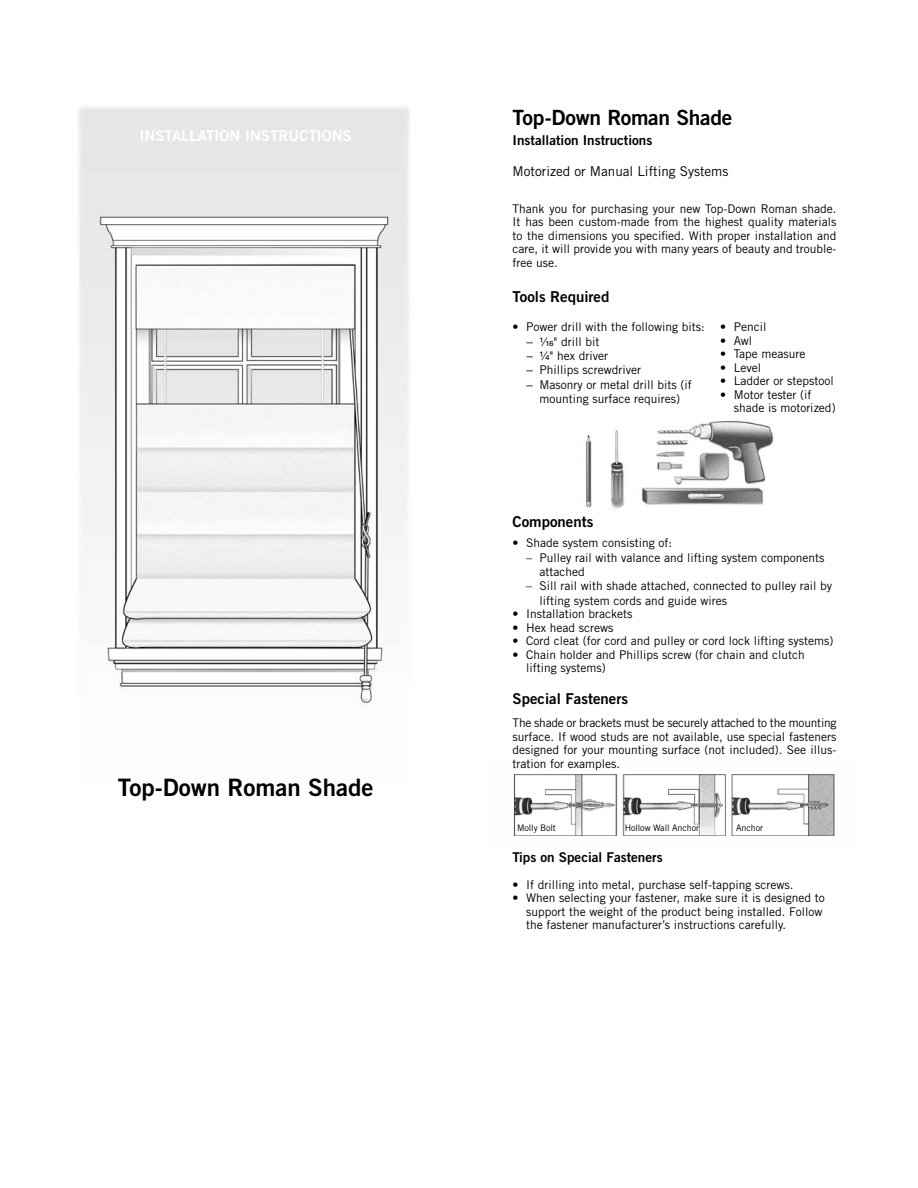
<style>
.page{position:relative;width:918px;height:1188px;background:#fff}
.page>*{position:absolute;margin:0;border:0;box-sizing:border-box;transform-origin:0 0}
.t1{font:24px "Trade Gothic Bold Two";color:#000}
.t2{font:21px "Trade Gothic Bold Two";letter-spacing:-.015em;color:#000}
.t3{font:15px "Trade Gothic Bold Two";color:#000}
.t4{font:15px "Trade Gothic Bold Two";color:#fff}
.t5{font:13.5px "Trade Gothic Bold Two";color:#000}
.t6{font:13.5px "Trade Gothic";color:#000}
.t7{font:12px/13.5px "Trade Gothic";color:#000}
.t8{font:9px "Trade Gothic";letter-spacing:-.01em;color:#000}
.s1{font-family:"Helvetica Fraction"}
</style>
<div class="page">
<img style="left:78px;top:107px;width:332px;height:599px">
<img style="left:586px;top:421px;width:188px;height:88px">
<img style="left:513px;top:774px;width:322px;height:62px">
<p class="t4" style="left:140px;top:127px;width:214px">INSTALLATION INSTRUCTIONS</p>
<h1 class="t1" style="left:118px;top:772px;width:257px">Top-Down Roman Shade</h1>
<h2 class="t2" style="left:513px;top:104px;width:221px">Top-Down Roman Shade</h2>
<p class="t5" style="left:513px;top:132px;width:141px">Installation Instructions</p>
<p class="t6" style="left:513px;top:163px;width:217px">Motorized or Manual Lifting Systems</p>
<p class="t7" style="left:513px;top:202px;width:326px;text-align:justify">Thank you for purchasing your new Top-Down Roman shade.<br>It has been custom-made from the highest quality materials to the dimensions you specified. With proper installation and care, it will provide you with many years of beauty and trouble&shy;free use.</p>
<p class="t3" style="left:513px;top:287px;width:98px">Tools Required</p>
<p class="t7" style="left:513px;top:320px;width:194px">• Power drill with the following bits:</p>
<p class="t7" style="left:526px;top:334px;width:75px">− <span class="s1">¹⁄₁₆</span>" drill bit</p>
<p class="t7" style="left:526px;top:349px;width:84px">− <span class="s1">¹⁄₄</span>" hex driver</p>
<p class="t7" style="left:526px;top:363px;width:117px">− Phillips screwdriver</p>
<p class="t7" style="left:526px;top:378px;width:167px">− Masonry or metal drill bits (if</p>
<p class="t7" style="left:540px;top:392px;width:142px">mounting surface requires)</p>
<p class="t7" style="left:720px;top:320px;width:48px">• Pencil</p>
<p class="t7" style="left:720px;top:334px;width:33px">• Awl</p>
<p class="t7" style="left:720px;top:347px;width:87px">• Tape measure</p>
<p class="t7" style="left:720px;top:361px;width:42px">• Level</p>
<p class="t7" style="left:720px;top:374px;width:115px">• Ladder or stepstool</p>
<p class="t7" style="left:734px;top:388px;width:103px;text-indent:-13px">• Motor tester (if shade is motorized)</p>
<p class="t3" style="left:513px;top:512px;width:82px">Components</p>
<p class="t7" style="left:513px;top:536px;width:161px">• Shade system consisting of:</p>
<p class="t7" style="left:540px;top:550px;width:286px;line-height:14.4px;text-indent:-14px">– Pulley rail with valance and lifting system components attached</p>
<p class="t7" style="left:540px;top:579px;width:294px;line-height:14.4px;text-indent:-14px">– Sill rail with shade attached, connected to pulley rail by lifting system cords and guide wires</p>
<p class="t7" style="left:513px;top:607px;width:121px">• Installation brackets</p>
<p class="t7" style="left:513px;top:621px;width:102px">• Hex head screws</p>
<p class="t7" style="left:513px;top:634px;width:322px">• Cord cleat (for cord and pulley or cord lock lifting systems)</p>
<p class="t7" style="left:526px;top:648px;width:280px;text-indent:-14px">• Chain holder and Phillips screw (for chain and clutch lifting systems)</p>
<p class="t3" style="left:513px;top:689px;width:117px">Special Fasteners</p>
<p class="t7" style="left:513px;top:716px;width:326px;text-align:justify">The shade or brackets must be securely attached to the mounting surface. If wood studs are not available, use special fasteners designed for your mounting surface (not included). See illus&shy;tration for examples.</p>
<p class="t8" style="left:517px;top:823px;width:40px">Molly Bolt</p>
<p class="t8" style="left:625px;top:823px;width:76px">Hollow Wall Anchor</p>
<p class="t8" style="left:736px;top:823px;width:29px">Anchor</p>
<p class="t5" style="left:513px;top:849px;width:152px">Tips on Special Fasteners</p>
<p class="t7" style="left:513px;top:878px;width:282px">• If drilling into metal, purchase self-tapping screws.</p>
<p class="t7" style="left:526px;top:891px;width:300px;text-indent:-14px">• When selecting your fastener, make sure it is designed to support the weight of the product being installed. Follow the fastener manufacturer’s instructions carefully.</p>
</div>
